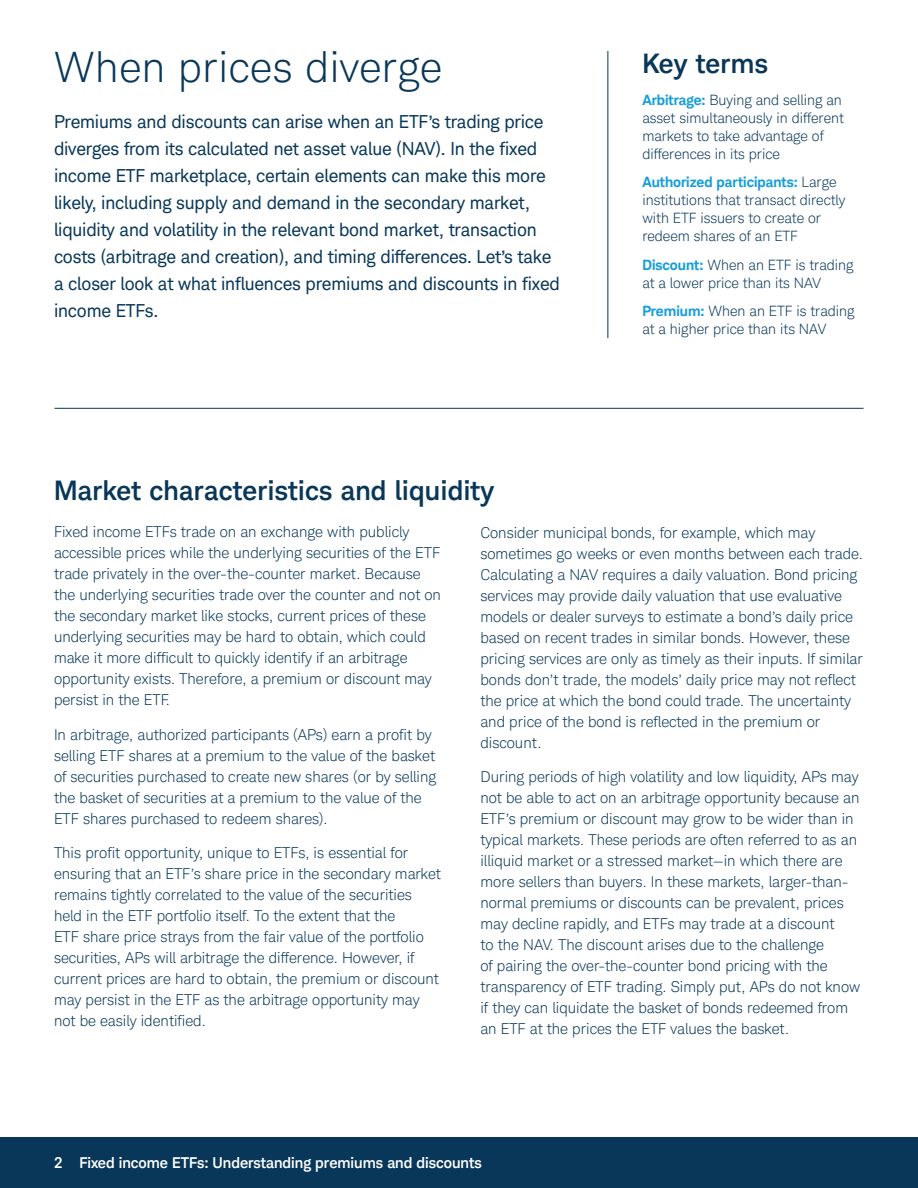
<style>
.page{position:relative;width:918px;height:1188px;background:#fff}
.page>*{position:absolute;margin:0;border:0;box-sizing:border-box;transform-origin:0 0}
.t1{font:300 42px "Charles Modern";letter-spacing:.015em;color:#083759}
.t2{font:500 27px "Charles Modern";letter-spacing:.015em;color:#083759}
.t3{font:18px/27px "Charles Modern";letter-spacing:-.01em;color:#083759}
.t4{font:300 15px/21px "Charles Modern";color:#083759}
.t5{font:500 15px "Charles Modern";color:#fff}
.t6{font:300 14.25px/18px "Charles Modern";color:#083759}
.s1{font-weight:700;color:#179eda}
</style>
<div class="page">
<div style="left:0;top:1137px;width:918px;height:51px;background:#083759"></div>
<hr style="left:54px;top:408px;width:810px;height:1px;background:#083759">
<hr style="left:608px;top:51px;width:1px;height:287px;background:#083759">
<h1 class="t1" style="left:54px;top:42px;width:390px">When prices diverge</h1>
<p class="t3" style="left:54px;top:108px;width:507px">Premiums and discounts can arise when an ETF’s trading price diverges from its calculated net asset value (NAV). In the fixed income ETF marketplace, certain elements can make this more likely, including supply and demand in the secondary market, liquidity and volatility in the relevant bond market, transaction costs (arbitrage and creation), and timing differences. Let’s take a closer look at what influences premiums and discounts in fixed income ETFs.</p>
<h2 class="t2" style="left:54px;top:473px;width:442px">Market characteristics and liquidity</h2>
<h2 class="t2" style="left:642px;top:47px;width:127px">Key terms</h2>
<p class="t6" style="left:642px;top:91px;width:203px"><span class="s1">Arbitrage:</span> Buying and selling an asset simultaneously in different markets to take advantage of differences in its price</p>
<p class="t6" style="left:642px;top:173px;width:204px"><span class="s1">Authorized participants:</span> Large institutions that transact directly with ETF issuers to create or redeem shares of an ETF</p>
<p class="t6" style="left:642px;top:256px;width:213px"><span class="s1">Discount:</span> When an ETF is trading at a lower price than its NAV</p>
<p class="t6" style="left:642px;top:302px;width:214px"><span class="s1">Premium:</span> When an ETF is trading at a higher price than its NAV</p>
<p class="t4" style="left:54px;top:521px;width:389px">Fixed income ETFs trade on an exchange with publicly accessible prices while the underlying securities of the ETF trade privately in the over-the-counter market. Because the underlying securities trade over the counter and not on the secondary market like stocks, current prices of these underlying securities may be hard to obtain, which could make it more difficult to quickly identify if an arbitrage opportunity exists. Therefore, a premium or discount may persist in the ETF.</p>
<p class="t4" style="left:54px;top:724px;width:384px">In arbitrage, authorized participants (APs) earn a profit by selling ETF shares at a premium to the value of the basket of securities purchased to create new shares (or by selling the basket of securities at a premium to the value of the ETF shares purchased to redeem shares).</p>
<p class="t4" style="left:54px;top:842px;width:389px">This profit opportunity, unique to ETFs, is essential for ensuring that an ETF’s share price in the secondary market remains tightly correlated to the value of the securities held in the ETF portfolio itself. To the extent that the<br>ETF share price strays from the fair value of the portfolio securities, APs will arbitrage the difference. However, if current prices are hard to obtain, the premium or discount may persist in the ETF as the arbitrage opportunity may not be easily identified.</p>
<p class="t4" style="left:480px;top:522px;width:384px">Consider municipal bonds, for example, which may sometimes go weeks or even months between each trade.<br>Calculating a NAV requires a daily valuation. Bond pricing services may provide daily valuation that use evaluative models or dealer surveys to estimate a bond’s daily price based on recent trades in similar bonds. However, these pricing services are only as timely as their inputs. If similar bonds don’t trade, the models’ daily price may not reflect the price at which the bond could trade. The uncertainty and price of the bond is reflected in the premium or discount.</p>
<p class="t4" style="left:480px;top:766px;width:381px">During periods of high volatility and low liquidity, APs may not be able to act on an arbitrage opportunity because an ETF’s premium or discount may grow to be wider than in typical markets. These periods are often referred to as an illiquid market or a stressed market—in which there are more sellers than buyers. In these markets, larger-than&shy;normal premiums or discounts can be prevalent, prices may decline rapidly, and ETFs may trade at a discount<br>to the NAV. The discount arises due to the challenge<br>of pairing the over-the-counter bond pricing with the transparency of ETF trading. Simply put, APs do not know if they can liquidate the basket of bonds redeemed from an ETF at the prices the ETF values the basket.</p>
<p class="t5" style="left:54px;top:1153px;width:429px">2 Fixed income ETFs: Understanding premiums and discounts</p>
</div>
